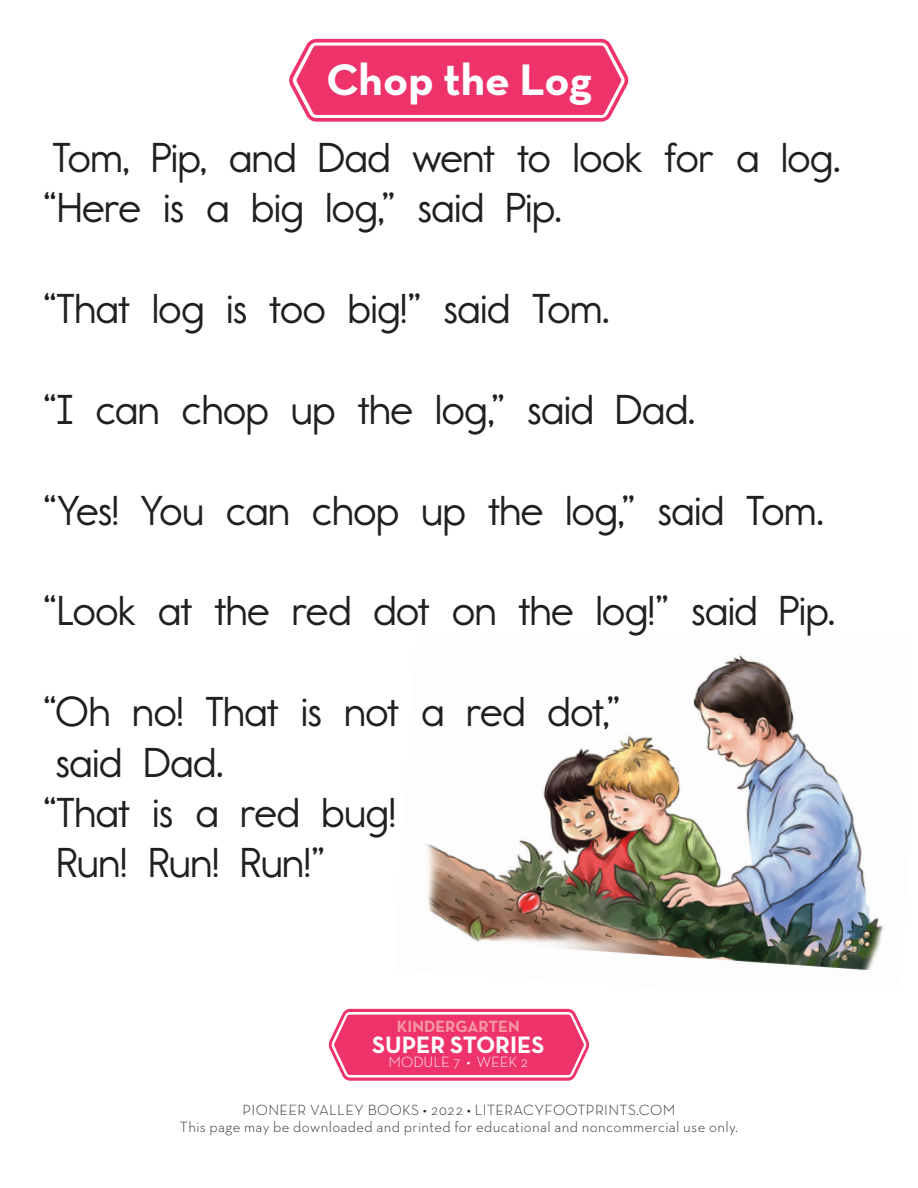
<style>
.page{position:relative;width:918px;height:1188px;background:#fff}
.page>*{position:absolute;margin:0;border:0;box-sizing:border-box;transform-origin:0 0}
.t1{font:700 45px "Neutra Text TF";color:#fff}
.t2{font:42px/50.4px "Report School Rg";letter-spacing:-.005em;color:#231f20}
.t3{font:700 24.15px "Neutra Text TF";color:#fff}
.t4{font:700 16.65px "Neutra Text TF";color:#f598a3}
.t5{font:300 15.15px "Neutra Text TF";color:#fff}
.t6{font:300 15px/16.5px "Neutra Text TF";letter-spacing:.025em;color:#231f20;text-align:center}
</style>
<div class="page">
<img style="left:426px;top:655px;width:457px;height:315px">
<svg style="left:329px;top:1009px;width:260px;height:72px;background:#f04f7f"></svg>
<svg style="left:289px;top:39px;width:340px;height:83px;background:#f05180"></svg>
<p class="t1" style="left:326px;top:51px;width:267px">Chop the Log</p>
<p class="t2" style="left:52px;top:132px;width:789px">Tom, Pip, and Dad went to look for a log.</p>
<p class="t2" style="left:43px;top:183px;width:520px">“Here is a big log,” said Pip.</p>
<p class="t2" style="left:43px;top:283px;width:568px">“That log is too big!” said Tom.</p>
<p class="t2" style="left:43px;top:384px;width:653px">“I can chop up the log,” said Dad.</p>
<p class="t2" style="left:43px;top:485px;width:782px">“Yes! You can chop up the log,” said Tom.</p>
<p class="t2" style="left:43px;top:586px;width:793px">“Look at the red dot on the log!” said Pip.</p>
<p class="t2" style="left:43px;top:687px;width:578px">“Oh no! That is not a red dot,” said Dad.</p>
<p class="t2" style="left:57px;top:787px;width:339px;text-indent:-14px">“That is a red bug!<br>Run! Run! Run!”</p>
<p class="t4" style="left:397px;top:1016px;width:124px">KINDERGARTEN</p>
<p class="t3" style="left:372px;top:1029px;width:174px">SUPER STORIES</p>
<p class="t5" style="left:388px;top:1053px;width:141px">MODULE 7 • WEEK 2</p>
<p class="t6" style="left:180px;top:1102px;width:560px">PIONEER VALLEY BOOKS • 2022 • LITERACYFOOTPRINTS.COM<br>This page may be downloaded and printed for educational and noncommercial use only.</p>
</div>
